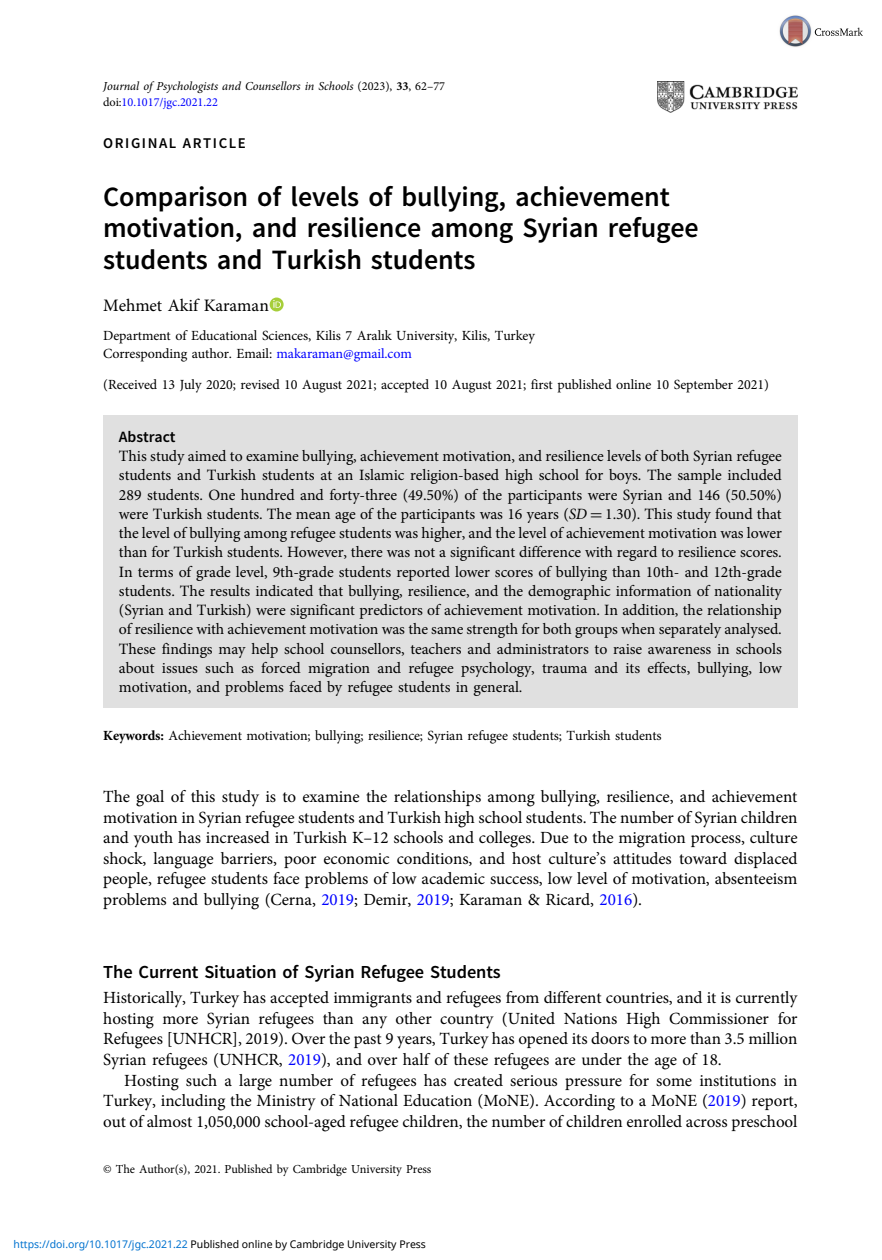
<style>
.page{position:relative;width:882px;height:1260px;background:#fff}
.page>*{position:absolute;margin:0;border:0;box-sizing:border-box;transform-origin:0 0}
.t1{font:28px/31.5px "Adv OT031 da 8 bf";color:#000}
.t2{font:18.38px "Adv OT031 da 8 bf";color:#000}
.t3{font:17.5px "Adv OT1 ef 757 c 0";color:#000}
.t4{font:17.15px/20.7px "Adv OT1 ef 757 c 0";color:#000;text-align:justify}
.t5{font:15.75px/19.2px "Adv OT1 ef 757 c 0";color:#000;text-align:justify}
.t6{font:15.75px "Adv OT031 da 8 bf";color:#000}
.t7{font:14.88px "Adv OT031 da 8 bf";letter-spacing:.11em;color:#000}
.t8{font:14px/17.5px "Adv OT1 ef 757 c 0";color:#000}
.t9{font:12.25px "Adv OT7 d 6 df 7 ab.I";color:#000}
.t10{font:12.25px "Adv OT1 ef 757 c 0";color:#000}
.t11{font:12.25px "Adv OT1 ef 757 c 0";color:#00f}
.t12{font:10.5px "Noto Sans";color:#000}
.s1{font-family:"Adv OT1 ef 757 c 0"}
.s2{font-family:"Adv O Tb 65 e 897 d.B"}
.s3{color:#000}
.s4{font-style:inherit}
.s5{color:#00f}
.s6{font-family:"Adv OT7 d 6 df 7 ab.I"}
.s7{font-family:"Adv OT6 b 1 ec 377"}
.s8{color:#0172cf}
</style>
<div class="page">
<div style="left:270px;top:298px;width:14px;height:13px;background:#a6ce39;border-radius:50%"></div>
<svg style="left:273px;top:300px;width:8px;height:8px"></svg>
<div style="left:103px;top:416px;width:694px;height:292px;background:#e0e0e0"></div>
<img style="left:657px;top:81px;width:140px;height:32px">
<img style="left:779px;top:15px;width:84px;height:32px">
<p class="t9" style="left:103px;top:82px;width:343px">Journal of Psychologists and Counsellors in Schools <span class="s1">(2023),</span> <span class="s2">33</span><span class="s1">, 62</span><span class="s1">–</span><span class="s1">77</span></p>
<p class="t11" style="left:103px;top:97px;width:116px"><span class="s3">doi:</span>10.1017/jgc.2021.22</p>
<p class="t7" style="left:103px;top:137px;width:144px">ORIGINAL ARTICLE</p>
<h1 class="t1" style="left:103px;top:183px;width:597px">Comparison of levels of bullying, achievement motivation, and resilience among Syrian refugee students and Turkish students</h1>
<p class="t3" style="left:103px;top:298px;width:167px">Mehmet Akif Karaman</p>
<p class="t8" style="left:103px;top:328px;width:433px">Department of Educational Sciences, Kilis 7 Aral<span class="s4">ı</span>k University, Kilis, Turkey<br>Corresponding author. Email: <span class="s5">makaraman@gmail.com</span></p>
<p class="t8" style="left:103px;top:377px;width:667px">(Received 13 July 2020; revised 10 August 2021; accepted 10 August 2021; first published online 10 September 2021)</p>
<p class="t6" style="left:119px;top:431px;width:58px">Abstract</p>
<p class="t5" style="left:119px;top:448px;width:664px">This study aimed to examine bullying, achievement motivation, and resilience levels of both Syrian refugee students and Turkish students at an Islamic religion-based high school for boys. The sample included 289 students. One hundred and forty-three (49.50%) of the participants were Syrian and 146 (50.50%) were Turkish students. The mean age of the participants was 16 years (<span class="s6">SD</span> <span class="s7">=</span> 1.30). This study found that the level of bullying among refugee students was higher, and the level of achievement motivation was lower than for Turkish students. However, there was not a significant difference with regard to resilience scores.<br>In terms of grade level, 9th-grade students reported lower scores of bullying than 10th- and 12th-grade students. The results indicated that bullying, resilience, and the demographic information of nationality (Syrian and Turkish) were significant predictors of achievement motivation. In addition, the relationship of resilience with achievement motivation was the same strength for both groups when separately analysed.<br>These findings may help school counsellors, teachers and administrators to raise awareness in schools about issues such as forced migration and refugee psychology, trauma and its effects, bullying, low motivation, and problems faced by refugee students in general.</p>
<p class="t8" style="left:103px;top:728px;width:560px"><span class="s2">Keywords:</span> Achievement motivation; bullying; resilience; Syrian refugee students; Turkish students</p>
<p class="t4" style="left:103px;top:788px;width:696px">The goal of this study is to examine the relationships among bullying, resilience, and achievement motivation in Syrian refugee students and Turkish high school students. The number of Syrian children and youth has increased in Turkish K<span class="s4">–</span>12 schools and colleges. Due to the migration process, culture shock, language barriers, poor economic conditions, and host culture<span class="s4">’</span>s attitudes toward displaced people, refugee students face problems of low academic success, low level of motivation, absenteeism problems and bullying (Cerna, <span class="s5">2019</span>; Demir, <span class="s5">2019</span>; Karaman &amp; Ricard, <span class="s5">2016</span>).</p>
<p class="t2" style="left:103px;top:965px;width:399px">The Current Situation of Syrian Refugee Students</p>
<p class="t4" style="left:103px;top:989px;width:696px">Historically, Turkey has accepted immigrants and refugees from different countries, and it is currently hosting more Syrian refugees than any other country (United Nations High Commissioner for Refugees [UNHCR], 2019). Over the past 9 years, Turkey has opened its doors to more than 3.5 million Syrian refugees (UNHCR, <span class="s5">2019</span>), and over half of these refugees are under the age of 18.</p>
<p class="t4" style="left:103px;top:1071px;width:696px;text-indent:21px">Hosting such a large number of refugees has created serious pressure for some institutions in Turkey, including the Ministry of National Education (MoNE). According to a MoNE (<span class="s5">2019</span>) report, out of almost 1,050,000 school-aged refugee children, the number of children enrolled across preschool</p>
<p class="t10" style="left:103px;top:1164px;width:330px">© The Author(s), 2021. Published by Cambridge University Press</p>
<p class="t12" style="left:14px;top:1236px;width:414px"><span class="s8">https://doi.org/10.1017/jgc.2021.22</span> Published online by Cambridge University Press</p>
</div>
